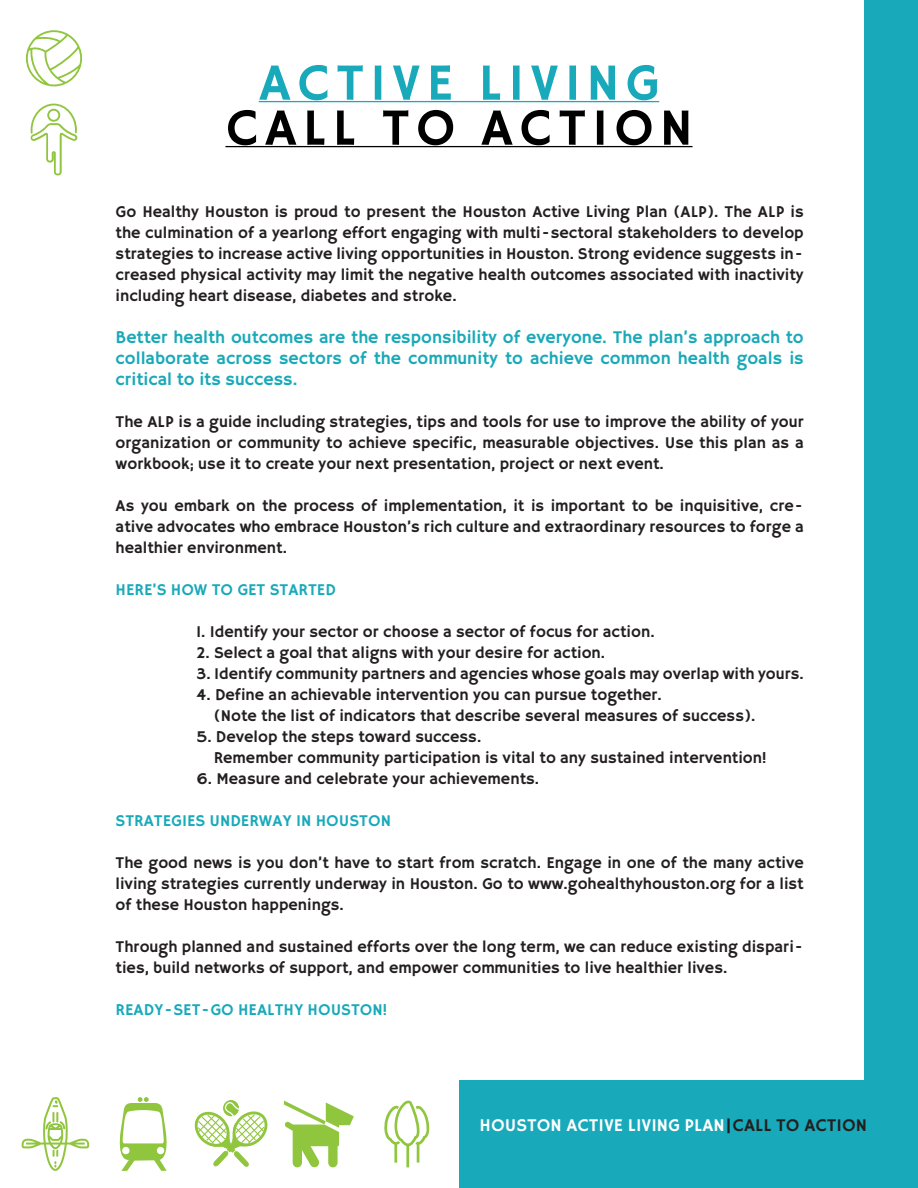
<style>
.page{position:relative;width:918px;height:1188px;background:#fff}
.page>*{position:absolute;margin:0;border:0;box-sizing:border-box;transform-origin:0 0}
.t1{font:52.5px "Hammersmith One";letter-spacing:.11em;color:#18a9ba}
.t2{font:52.5px "Hammersmith One";letter-spacing:.11em;color:#000}
.t3{font:18px/21px "Hammersmith One";color:#19a9b8;text-align:justify}
.t4{font:18px "Hammersmith One";color:#fff}
.t5{font:16.5px/21px "Hammersmith One";color:#231f20;text-align:justify}
.t6{font:16.5px "Hammersmith One";color:#18a9ba}
.s1{color:#231f20}
</style>
<div class="page">
<hr style="left:259px;top:101px;width:400px;height:1px;background:#18a9ba">
<hr style="left:225px;top:146px;width:468px;height:1px;background:#000">
<div style="left:459px;top:1080px;width:459px;height:108px;background:#18a9ba"></div>
<div style="left:864px;top:0;width:54px;height:1188px;background:#18a9ba"></div>
<svg style="left:22px;top:1097px;width:67px;height:74px"></svg>
<svg style="left:119px;top:1097px;width:48px;height:74px"></svg>
<svg style="left:194px;top:1100px;width:74px;height:67px"></svg>
<svg style="left:284px;top:1101px;width:70px;height:67px"></svg>
<svg style="left:384px;top:1101px;width:46px;height:66px"></svg>
<svg style="left:26px;top:30px;width:56px;height:56px"></svg>
<svg style="left:31px;top:104px;width:46px;height:71px"></svg>
<p class="t1" style="left:259px;top:54px;width:402px">ACTIVE LIVING</p>
<p class="t2" style="left:225px;top:99px;width:469px">CALL TO ACTION</p>
<p class="t5" style="left:116px;top:202px;width:690px">Go Healthy Houston is proud to present the Houston Active Living Plan (ALP). The ALP is the culmination of a yearlong effort engaging with multi-sectoral stakeholders to develop strategies to increase active living opportunities in Houston. Strong evidence suggests in&shy;creased physical activity may limit the negative health outcomes associated with inactivity including heart disease, diabetes and stroke.</p>
<p class="t3" style="left:116px;top:328px;width:690px">Better health outcomes are the responsibility of everyone. The plan’s approach to collaborate across sectors of the community to achieve common health goals is critical to its success.</p>
<p class="t5" style="left:116px;top:412px;width:690px">The ALP is a guide including strategies, tips and tools for use to improve the ability of your organization or community to achieve specific, measurable objectives. Use this plan as a workbook; use it to create your next presentation, project or next event.</p>
<p class="t5" style="left:116px;top:496px;width:690px">As you embark on the process of implementation, it is important to be inquisitive, cre&shy;ative advocates who embrace Houston’s rich culture and extraordinary resources to forge a healthier environment.</p>
<p class="t6" style="left:116px;top:581px;width:222px">HERE’S HOW TO GET STARTED</p>
<p class="t5" style="left:197px;top:622px;width:460px">1. Identify your sector or choose a sector of focus for action.</p>
<p class="t5" style="left:197px;top:643px;width:410px">2. Select a goal that aligns with your desire for action.</p>
<p class="t5" style="left:197px;top:664px;width:609px">3. Identify community partners and agencies whose goals may overlap with yours.</p>
<p class="t5" style="left:197px;top:685px;width:467px">4. Define an achievable intervention you can pursue together.</p>
<p class="t5" style="left:214px;top:706px;width:543px">(Note the list of indicators that describe several measures of success).</p>
<p class="t5" style="left:197px;top:727px;width:286px">5. Develop the steps toward success.</p>
<p class="t5" style="left:214px;top:748px;width:554px">Remember community participation is vital to any sustained intervention!</p>
<p class="t5" style="left:197px;top:769px;width:344px">6. Measure and celebrate your achievements.</p>
<p class="t6" style="left:116px;top:812px;width:277px">STRATEGIES UNDERWAY IN HOUSTON</p>
<p class="t5" style="left:116px;top:853px;width:690px">The good news is you don’t have to start from scratch. Engage in one of the many active living strategies currently underway in Houston. Go to www.gohealthyhouston.org for a list of these Houston happenings.</p>
<p class="t5" style="left:116px;top:937px;width:690px">Through planned and sustained efforts over the long term, we can reduce existing dispari&shy;ties, build networks of support, and empower communities to live healthier lives.</p>
<p class="t6" style="left:116px;top:1001px;width:273px">READY-SET-GO HEALTHY HOUSTON!</p>
<p class="t4" style="left:480px;top:1115px;width:389px">HOUSTON ACTIVE LIVING PLAN<span class="s1">|CALL TO ACTION</span></p>
</div>
